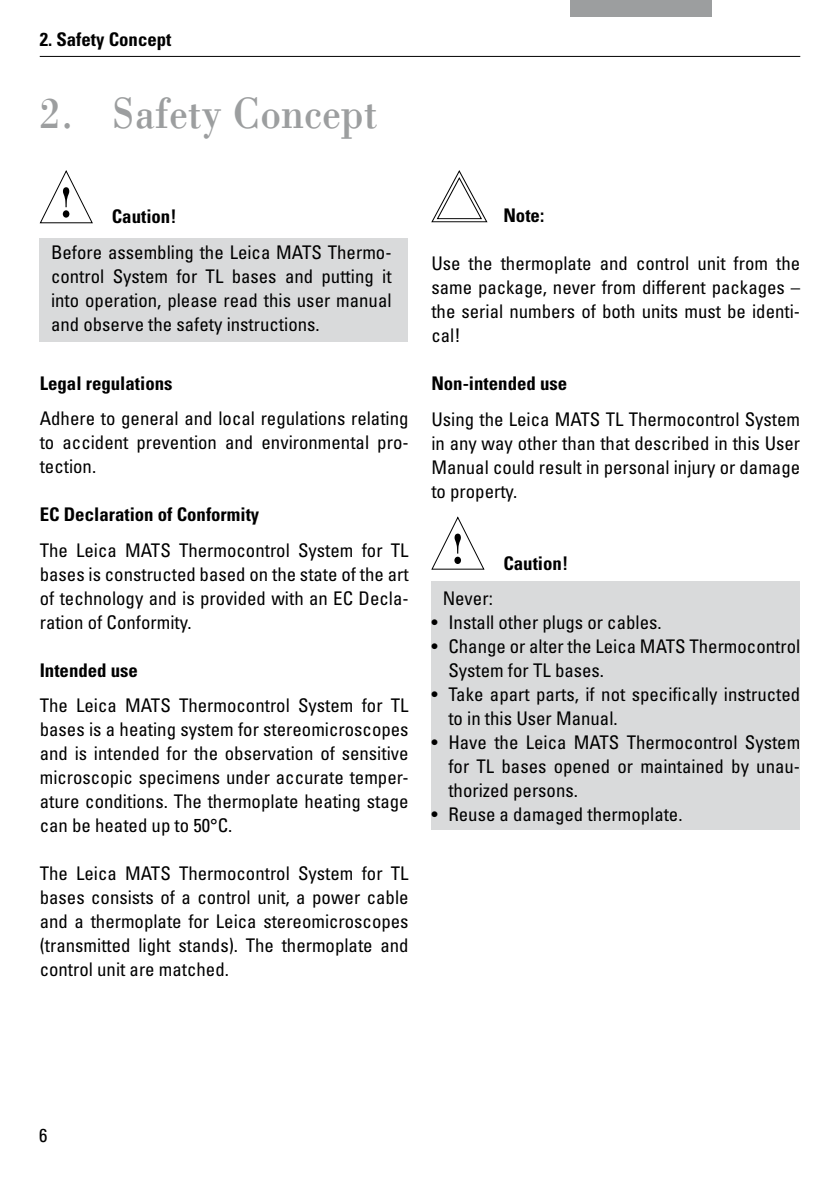
<style>
.page{position:relative;width:840px;height:1191px;background:#fff}
.page>*{position:absolute;margin:0;border:0;box-sizing:border-box;transform-origin:0 0}
.t1{font:46px "Leicana";color:#9c9e9f}
.t2{font:condensed 18.8px/24px "Univers LT Std";color:#000;text-align:justify}
.t3{font:700 condensed 18.8px "Univers LT Std";color:#000}
</style>
<div class="page">
<div style="left:570px;top:0;width:142px;height:17px;background:#9c9e9f"></div>
<hr style="left:40px;top:56px;width:759px;height:1px;background:#000">
<div style="left:39px;top:238px;width:369px;height:104px;background:#d9dadb"></div>
<div style="left:430px;top:581px;width:369px;height:248px;background:#d9dadb"></div>
<svg style="left:39px;top:170px;width:54px;height:54px"></svg>
<svg style="left:431px;top:170px;width:56px;height:52px"></svg>
<svg style="left:431px;top:516px;width:53px;height:53px"></svg>
<p class="t3" style="left:40px;top:28px;width:133px">2. Safety Concept</p>
<h1 class="t1" style="left:40px;top:85px;width:339px">2. Safety Concept</h1>
<p class="t3" style="left:112px;top:205px;width:66px">Caution!</p>
<p class="t2" style="left:51px;top:239px;width:342px">Before assembling the Leica MATS Thermo&shy;control System for TL bases and putting it into operation, please read this user manual and observe the safety instructions.</p>
<p class="t3" style="left:40px;top:372px;width:134px">Legal regulations</p>
<p class="t2" style="left:40px;top:406px;width:370px">Adhere to general and local regulations relating to accident prevention and environmental pro&shy;tection.</p>
<p class="t3" style="left:40px;top:503px;width:221px">EC Declaration of Conformity</p>
<p class="t2" style="left:40px;top:537px;width:370px">The Leica MATS Thermocontrol System for TL bases is constructed based on the state of the art of technology and is provided with an EC Decla&shy;ration of Conformity.</p>
<p class="t3" style="left:40px;top:658px;width:100px">Intended use</p>
<p class="t2" style="left:40px;top:693px;width:370px">The Leica MATS Thermocontrol System for TL bases is a heating system for stereomicroscopes and is intended for the observation of sensitive microscopic specimens under accurate temper&shy;ature conditions. The thermoplate heating stage can be heated up to 50°C.</p>
<p class="t2" style="left:40px;top:861px;width:370px">The Leica MATS Thermocontrol System for TL bases consists of a control unit, a power cable and a thermoplate for Leica stereomicroscopes (transmitted light stands). The thermoplate and control unit are matched.</p>
<p class="t3" style="left:503px;top:204px;width:42px">Note:</p>
<p class="t2" style="left:431px;top:251px;width:370px">Use the thermoplate and control unit from the same package, never from different packages – the serial numbers of both units must be identi&shy;cal!</p>
<p class="t3" style="left:431px;top:372px;width:137px">Non-intended use</p>
<p class="t2" style="left:431px;top:406px;width:370px">Using the Leica MATS TL Thermocontrol System in any way other than that described in this User Manual could result in personal injury or damage to property.</p>
<p class="t3" style="left:503px;top:551px;width:66px">Caution!</p>
<p class="t2" style="left:442px;top:586px;width:52px">Never:</p>
<p class="t2" style="left:431px;top:610px;width:232px">• Install other plugs or cables.</p>
<p class="t2" style="left:448px;top:634px;width:353px;text-indent:-17px">• Change or alter the Leica MATS Thermocontrol<br>System for TL bases.</p>
<p class="t2" style="left:448px;top:682px;width:353px;text-indent:-17px">• Take apart parts, if not specifically instructed to in this User Manual.</p>
<p class="t2" style="left:448px;top:730px;width:353px;text-indent:-17px">• Have the Leica MATS Thermocontrol System for TL bases opened or maintained by unau&shy;thorized persons.</p>
<p class="t2" style="left:431px;top:802px;width:252px">• Reuse a damaged thermoplate.</p>
<p class="t2" style="left:39px;top:1123px;width:10px">6</p>
</div>
